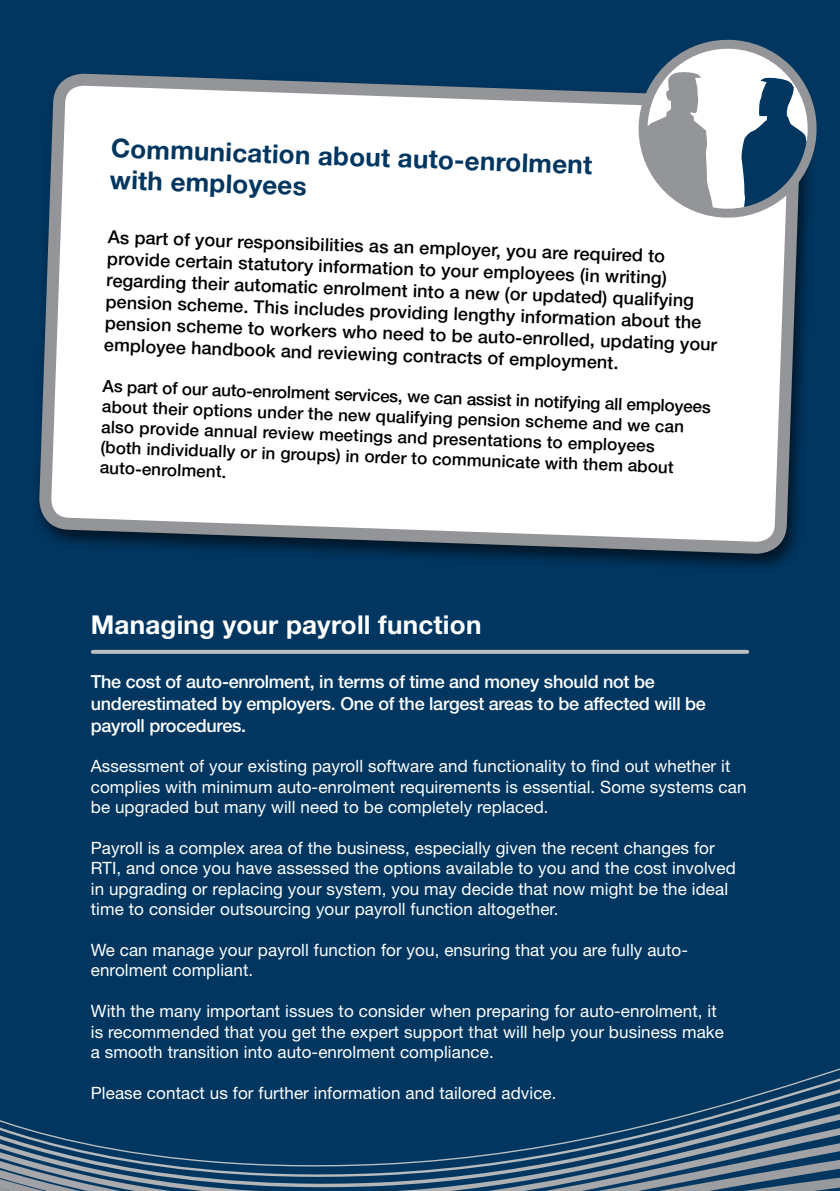
<style>
.page{position:relative;width:840px;height:1191px;background:#fff}
.page>*{position:absolute;margin:0;border:0;box-sizing:border-box;transform-origin:0 0}
.t1{font:700 26px/31.2px "Helvetica Neue";color:#003660}
.t2{font:700 26px "Helvetica Neue";letter-spacing:.01em;color:#fff}
.t3{font:500 18px/21.6px "Helvetica Neue";color:#000}
.t4{font:500 18px/21.6px "Helvetica Neue";letter-spacing:-.015em;color:#fff}
.t5{font:17px/20.4px "Helvetica Neue";letter-spacing:.005em;color:#fff}
.t6{font:500 17px/20.4px "Helvetica Neue";color:#000}
</style>
<div class="page">
<div style="left:0;top:0;width:839px;height:1191px;background:#003660"></div>
<div style="left:32px;top:70px;width:785px;height:505px;background:#000;opacity:.6"></div>
<svg style="left:33px;top:70px;width:773px;height:490px;background:#dfe4e7"></svg>
<svg style="left:93px;top:650px;width:653px;height:4px;background:#b5b9bc"></svg>
<svg style="left:629px;top:39px;width:188px;height:183px"></svg>
<svg style="left:681px;top:1091px;width:158px;height:25px"></svg>
<svg style="left:0;top:1116px;width:839px;height:26px"></svg>
<svg style="left:0;top:1142px;width:839px;height:16px"></svg>
<svg style="left:0;top:1158px;width:839px;height:33px"></svg>
<h1 class="t1" style="left:111px;top:132px;width:483px;rotate:2deg">Communication about auto-enrolment with employees</h1>
<p class="t3" style="left:108px;top:226px;width:613px;rotate:2deg">As part of your responsibilities as an employer, you are required to provide certain statutory information to your employees (in writing) regarding their automatic enrolment into a new (or updated) qualifying pension scheme. This includes providing lengthy information about the pension scheme to workers who need to be auto-enrolled, updating your employee handbook and reviewing contracts of employment.</p>
<p class="t6" style="left:103px;top:375px;width:609px;rotate:2deg">As part of our auto-enrolment services, we can assist in notifying all employees about their options under the new qualifying pension scheme and we can also provide annual review meetings and presentations to employees<br>(both individually or in groups) in order to communicate with them about auto-enrolment.</p>
<h1 class="t2" style="left:91px;top:608px;width:392px">Managing your payroll function</h1>
<p class="t4" style="left:91px;top:671px;width:616px">The cost of auto-enrolment, in terms of time and money should not be underestimated by employers. One of the largest areas to be affected will be payroll procedures.</p>
<p class="t5" style="left:91px;top:756px;width:656px">Assessment of your existing payroll software and functionality to find out whether it complies with minimum auto-enrolment requirements is essential. Some systems can be upgraded but many will need to be completely replaced.</p>
<p class="t5" style="left:91px;top:837px;width:646px">Payroll is a complex area of the business, especially given the recent changes for RTI, and once you have assessed the options available to you and the cost involved in upgrading or replacing your system, you may decide that now might be the ideal time to consider outsourcing your payroll function altogether.</p>
<p class="t5" style="left:91px;top:939px;width:598px">We can manage your payroll function for you, ensuring that you are fully auto&shy;enrolment compliant.</p>
<p class="t5" style="left:91px;top:1000px;width:634px">With the many important issues to consider when preparing for auto-enrolment, it is recommended that you get the expert support that will help your business make a smooth transition into auto-enrolment compliance.</p>
<p class="t5" style="left:91px;top:1082px;width:467px">Please contact us for further information and tailored advice.</p>
</div>
